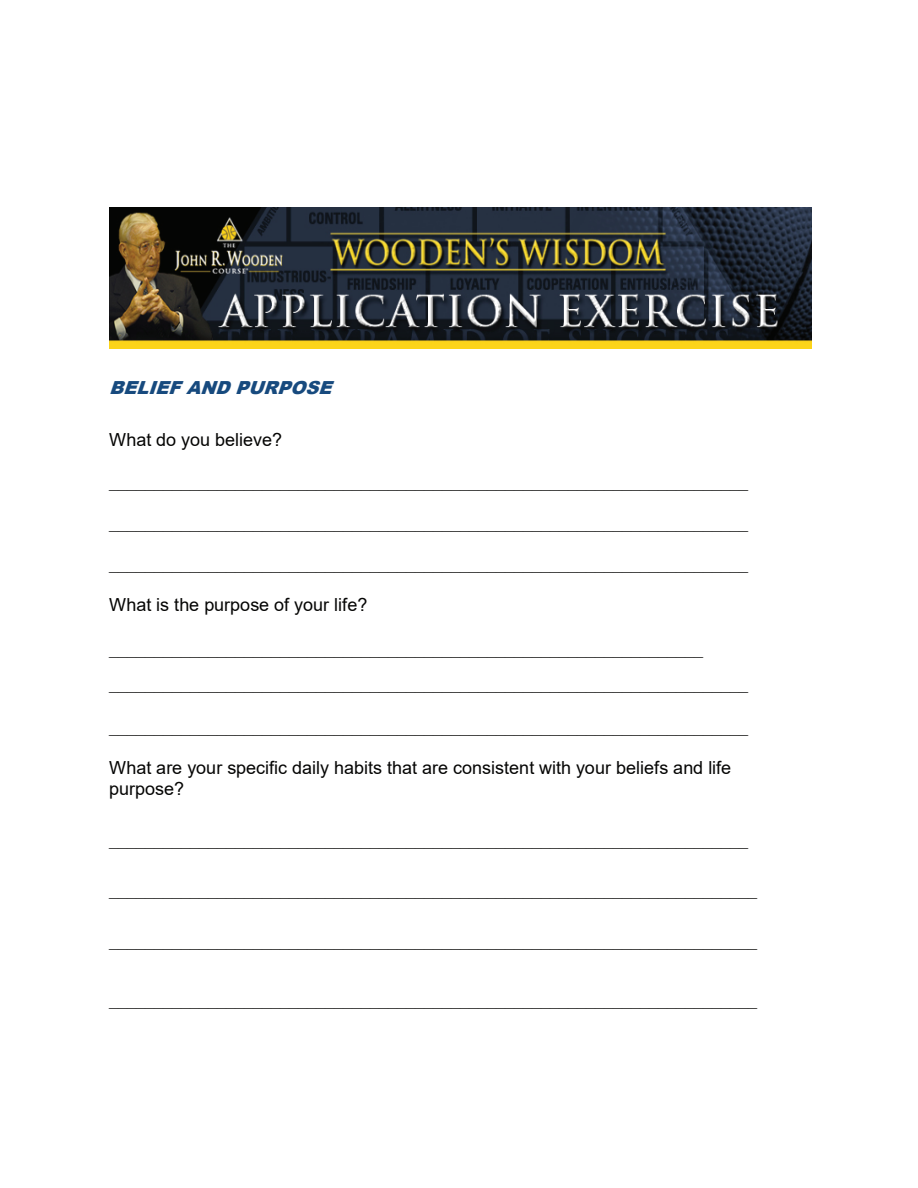
<style>
.page{position:relative;width:918px;height:1188px;background:#fff}
.page>*{position:absolute;margin:0;border:0;box-sizing:border-box;transform-origin:0 0}
.t1{font:18px/34.5px "Times New Roman";color:#050504}
.t2{font:18px/20.7px "Arial";color:#050504}
.t3{font:italic 900 18px "Arial";color:#174a7e}
</style>
<div class="page">
<img style="left:110px;top:208px;width:701px;height:141px">
<p class="t3" style="left:109px;top:374px;width:232px">BELIEF AND PURPOSE</p>
<p class="t2" style="left:109px;top:429px;width:175px">What do you believe?</p>
<p class="t1" style="left:109px;top:463px;width:640px">_______________________________________________________________________</p>
<p class="t1" style="left:109px;top:504px;width:640px">_______________________________________________________________________</p>
<p class="t1" style="left:109px;top:546px;width:640px">_______________________________________________________________________</p>
<p class="t2" style="left:109px;top:594px;width:260px">What is the purpose of your life?</p>
<p class="t1" style="left:109px;top:631px;width:641px">__________________________________________________________________ _______________________________________________________________________</p>
<p class="t1" style="left:109px;top:708px;width:640px">_______________________________________________________________________</p>
<p class="t2" style="left:109px;top:757px;width:624px">What are your specific daily habits that are consistent with your beliefs and life purpose?</p>
<p class="t1" style="left:109px;top:821px;width:640px">_______________________________________________________________________</p>
<p class="t1" style="left:109px;top:871px;width:650px">________________________________________________________________________</p>
<p class="t1" style="left:109px;top:922px;width:650px">________________________________________________________________________</p>
<p class="t1" style="left:109px;top:981px;width:649px">________________________________________________________________________</p>
</div>
